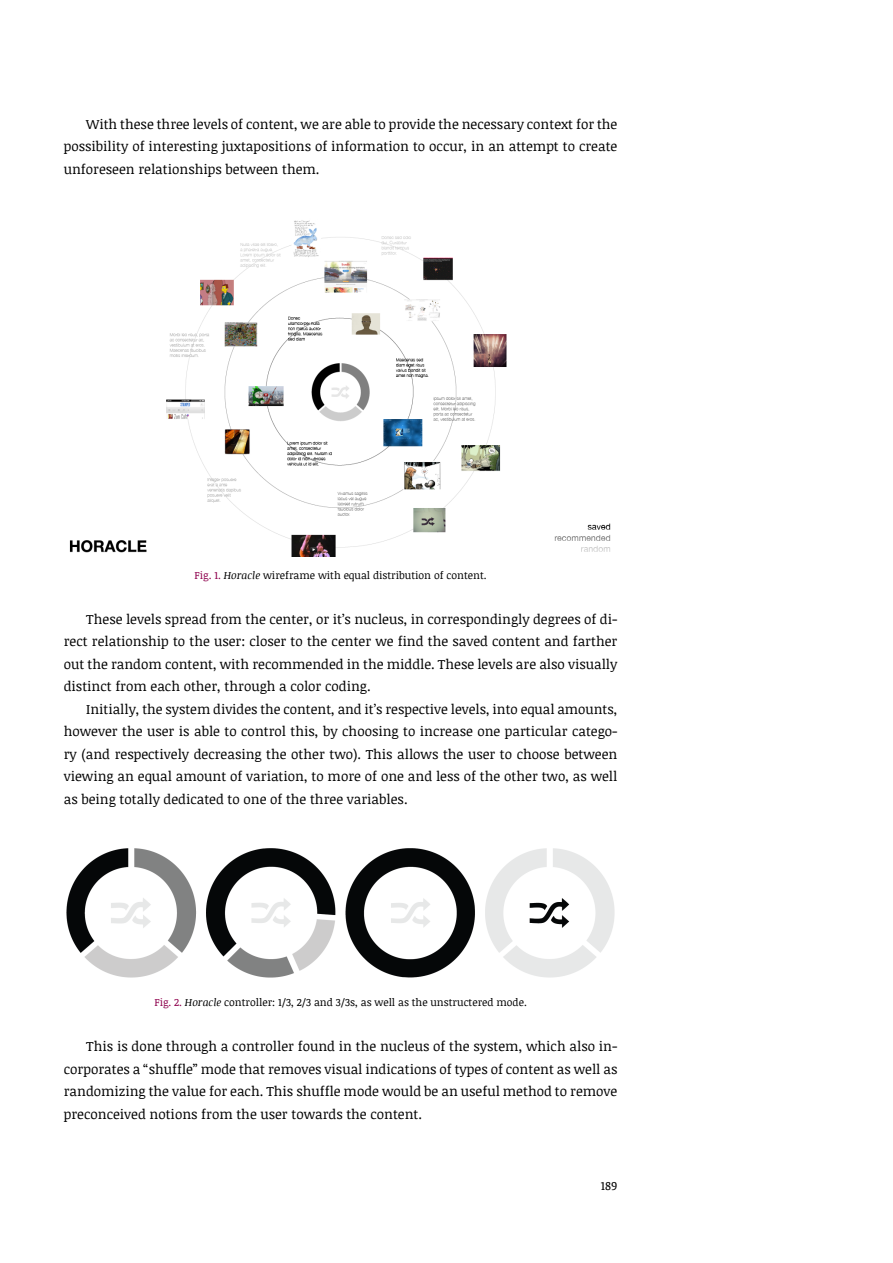
<style>
.page{position:relative;width:893px;height:1263px;background:#fff}
.page>*{position:absolute;margin:0;border:0;box-sizing:border-box;transform-origin:0 0}
.Corpo_de_Texto{font:13.5px/22.5px "Noticia Text";color:#000;text-align:justify}
.t1{font:12px "Noticia Text";color:#000}
.Image_Caption{font:10.5px "Noticia Text";color:#000}
.s1{color:#8e004d}
.s2{font-style:italic}
</style>
<div class="page">
<img style="left:69px;top:220px;width:542px;height:336px">
<img style="left:66px;top:848px;width:549px;height:130px">
<p class="Corpo_de_Texto" style="left:64px;top:112px;width:555px;text-indent:22px">With these three levels of content, we are able to provide the necessary context for the possibility of interesting juxtapositions of information to occur, in an attempt to create unforeseen relationships between them.</p>
<p class="Image_Caption" style="left:195px;top:568px;width:294px"><span class="s1">Fig. 1.</span> <span class="s2">Horacle</span> wireframe with equal distribution of content.</p>
<p class="Corpo_de_Texto" style="left:64px;top:607px;width:555px;text-indent:22px">These levels spread from the center, or it’s nucleus, in correspondingly degrees of di&shy;rect relationship to the user: closer to the center we find the saved content and farther out the random content, with recommended in the middle. These levels are also visually distinct from each other, through a color coding.</p>
<p class="Corpo_de_Texto" style="left:64px;top:697px;width:555px;text-indent:22px">Initially, the system divides the content, and it’s respective levels, into equal amounts, however the user is able to control this, by choosing to increase one particular catego&shy;ry (and respectively decreasing the other two). This allows the user to choose between viewing an equal amount of variation, to more of one and less of the other two, as well as being totally dedicated to one of the three variables.</p>
<p class="Image_Caption" style="left:154px;top:995px;width:374px"><span class="s1">Fig. 2.</span> <span class="s2">Horacle</span> controller: 1/3, 2/3 and 3/3s, as well as the unstructered mode.</p>
<p class="Corpo_de_Texto" style="left:64px;top:1035px;width:555px;text-indent:22px">This is done through a controller found in the nucleus of the system, which also in&shy;corporates a “shuffle” mode that removes visual indications of types of content as well as randomizing the value for each. This shuffle mode would be an useful method to remove preconceived notions from the user towards the content.</p>
<p class="t1" style="left:601px;top:1177px;width:18px">189</p>
</div>
